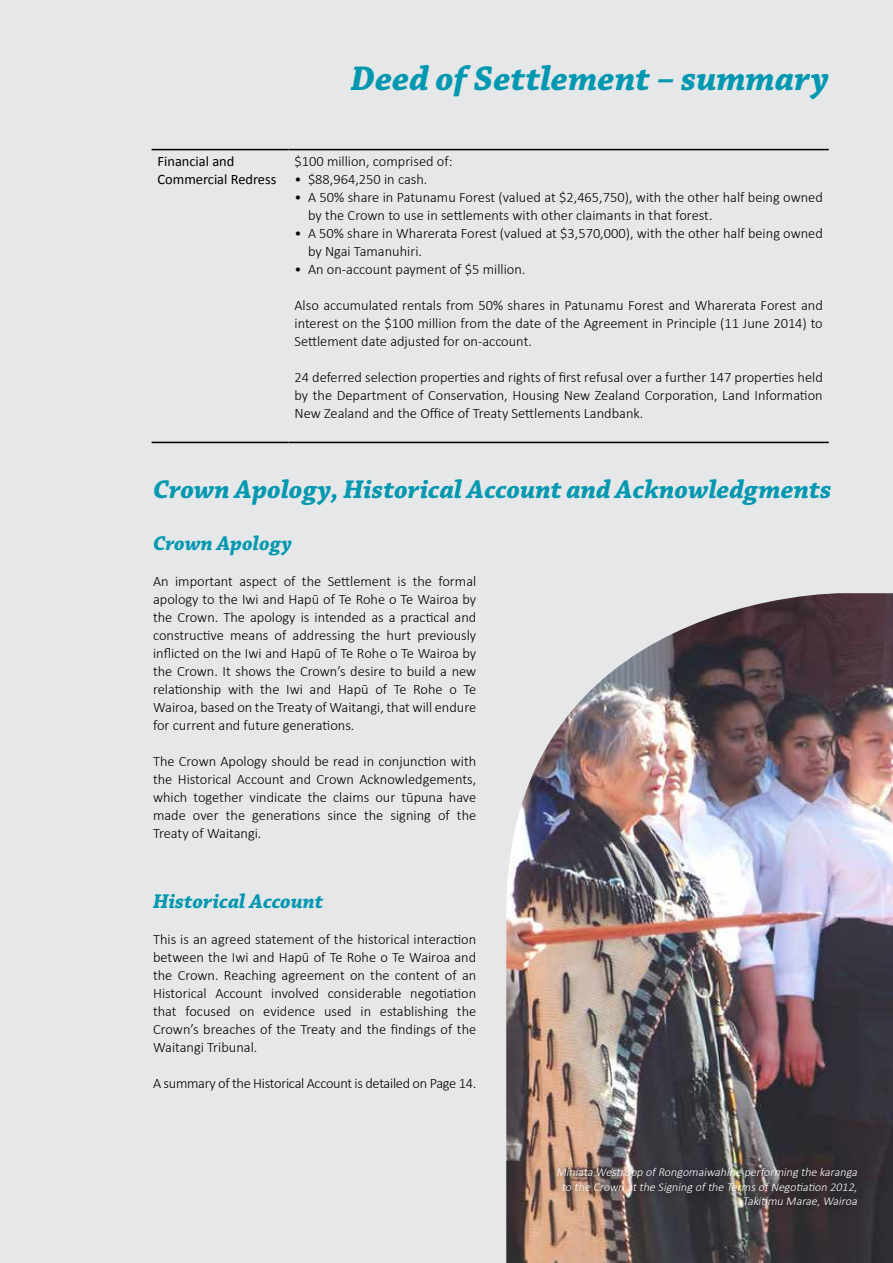
<style>
.page{position:relative;width:893px;height:1263px;background:#e6e7e8}
.page>*{position:absolute;margin:0;border:0;box-sizing:border-box;transform-origin:0 0}
.t1{font:italic 700 36px "Chaparral Pro";color:#0098b1}
.t2{font:italic 700 27px "Chaparral Pro";color:#0098b1}
.t3{font:italic 700 21px "Chaparral Pro";color:#0098b1}
.t4{font:300 14.4px/18px "Calibri";color:#000;text-align:justify}
.t5{font:300 14.4px "Calibri";letter-spacing:-.02em;color:#000}
.t6{font:14.4px/18px "Calibri";color:#000}
.t7{font:italic 300 12px/14.4px "Calibri";color:#fff;text-align:right}
</style>
<div class="page">
<hr style="left:152px;top:149px;width:136px;height:1px;background:#000">
<hr style="left:288px;top:149px;width:541px;height:1px;background:#000">
<hr style="left:152px;top:442px;width:136px;height:1px;background:#000">
<hr style="left:288px;top:442px;width:541px;height:1px;background:#000">
<img style="left:506px;top:593px;width:387px;height:670px">
<div style="left:549px;top:1160px;width:317px;height:54px;background:#000;opacity:.58"></div>
<h1 class="t1" style="left:351px;top:58px;width:480px">Deed of Settlement – summary</h1>
<p class="t6" style="left:158px;top:152px;width:120px">Financial and<br>Commercial Redress</p>
<p class="t4" style="left:294px;top:152px;width:160px">$100 million, comprised of:</p>
<p class="t4" style="left:294px;top:170px;width:134px">• $88,964,250 in cash.</p>
<p class="t4" style="left:308px;top:188px;width:516px;text-indent:-14px">• A 50% share in Patunamu Forest (valued at $2,465,750), with the other half being owned by the Crown to use in settlements with other claimants in that forest.</p>
<p class="t4" style="left:308px;top:224px;width:516px;text-indent:-14px">• A 50% share in Wharerata Forest (valued at $3,570,000), with the other half being owned by Ngai Tamanuhiri.</p>
<p class="t4" style="left:294px;top:260px;width:232px">• An on-account payment of $5 million.</p>
<p class="t4" style="left:294px;top:296px;width:530px">Also accumulated rentals from 50% shares in Patunamu Forest and Wharerata Forest and interest on the $100 million from the date of the Agreement in Principle (11 June 2014) to Settlement date adjusted for on-account.</p>
<p class="t4" style="left:294px;top:368px;width:530px">24 deferred selection properties and rights of first refusal over a further 147 properties held by the Department of Conservation, Housing New Zealand Corporation, Land Information New Zealand and the Office of Treaty Settlements Landbank.</p>
<h2 class="t2" style="left:153px;top:474px;width:680px">Crown Apology, Historical Account and Acknowledgments</h2>
<h3 class="t3" style="left:153px;top:531px;width:141px">Crown Apology</h3>
<p class="t4" style="left:153px;top:572px;width:325px">An important aspect of the Settlement is the formal apology to the Iwi and Hapū of Te Rohe o Te Wairoa by the Crown. The apology is intended as a practical and constructive means of addressing the hurt previously inflicted on the Iwi and Hapū of Te Rohe o Te Wairoa by the Crown. It shows the Crown’s desire to build a new relationship with the Iwi and Hapū of Te Rohe o Te Wairoa, based on the Treaty of Waitangi, that will endure for current and future generations.</p>
<p class="t4" style="left:153px;top:752px;width:325px">The Crown Apology should be read in conjunction with the Historical Account and Crown Acknowledgements, which together vindicate the claims our tūpuna have made over the generations since the signing of the Treaty of Waitangi.</p>
<h3 class="t3" style="left:153px;top:889px;width:172px">Historical Account</h3>
<p class="t4" style="left:153px;top:930px;width:325px">This is an agreed statement of the historical interaction between the Iwi and Hapū of Te Rohe o Te Wairoa and the Crown. Reaching agreement on the content of an Historical Account involved considerable negotiation that focused on evidence used in establishing the Crown’s breaches of the Treaty and the findings of the Waitangi Tribunal.</p>
<p class="t5" style="left:153px;top:1074px;width:325px">A summary of the Historical Account is detailed on Page 14.</p>
<p class="t7" style="left:556px;top:1165px;width:305px">Miniata Westrupp ofRongomaiwahine performing the karanga to the Crown atthe Signing ofthe TermsofNegotiation 2012,<br>Takitimu Marae,Wairoa</p>
</div>
